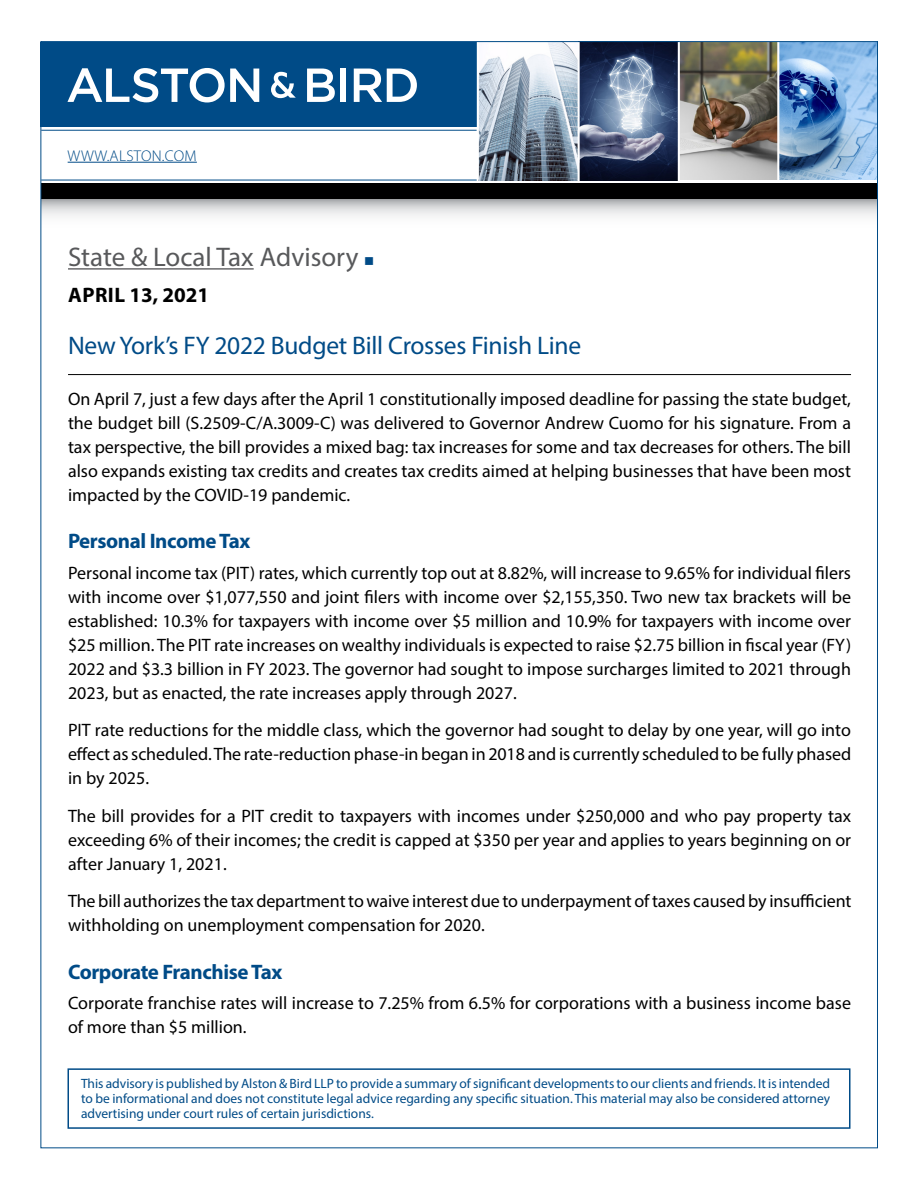
<style>
.page{position:relative;width:918px;height:1188px;background:#fff}
.page>*{position:absolute;margin:0;border:0;box-sizing:border-box;transform-origin:0 0}
.t1{font:27px "Myriad Pro";color:#58595b}
.t2{font:25.5px "Myriad Pro";letter-spacing:-.01em;color:#004b87}
.t3{font:700 21px "Myriad Pro";letter-spacing:-.02em;color:#004b87}
.t4{font:700 21px "Myriad Pro";letter-spacing:.01em;color:#000}
.t5{font:18px/24px "Myriad Pro";color:#000;text-align:justify}
.t6{font:300 15.6px "Myriad Pro";letter-spacing:.02em;color:#004b87}
.t7{font:13.5px/15px "Myriad Pro";color:#004b87;text-align:justify}
.s1{color:#004b87}
</style>
<div class="page">
<svg style="left:42px;top:199px;width:834px;height:17px"></svg>
<div style="left:40px;top:42px;width:836px;height:85px;background:#004b87"></div>
<hr style="left:41px;top:130px;width:436px;height:1px;background:#004b87">
<hr style="left:41px;top:180px;width:436px;height:1px;background:#004b87">
<div style="left:41px;top:183px;width:837px;height:16px;background:#000"></div>
<img style="left:479px;top:43px;width:397px;height:137px">
<hr style="left:578px;top:42px;width:2px;height:139px;background:#fff">
<hr style="left:678px;top:42px;width:2px;height:139px;background:#fff">
<hr style="left:777px;top:42px;width:2px;height:139px;background:#fff">
<hr style="left:477px;top:41px;width:2px;height:139px;background:#fff">
<svg style="left:67px;top:68px;width:192px;height:35px"></svg>
<svg style="left:271px;top:72px;width:25px;height:26px"></svg>
<svg style="left:307px;top:69px;width:28px;height:33px"></svg>
<div style="left:341px;top:69px;width:5px;height:33px;background:#fff"></div>
<svg style="left:354px;top:69px;width:63px;height:33px"></svg>
<hr style="left:68px;top:162px;width:129px;height:1px;background:#004b87">
<div style="left:68px;top:1068px;width:782px;height:61px;border:2px solid #004b87"></div>
<hr style="left:68px;top:268px;width:186px;height:2px;background:#58595b">
<hr style="left:68px;top:374px;width:783px;height:1px;background:#000">
<p class="t6" style="left:68px;top:147px;width:131px">WWW.ALSTON.COM</p>
<h1 class="t1" style="left:68px;top:240px;width:308px">State &amp; Local Tax Advisory <span class="s1">■</span></h1>
<p class="t4" style="left:68px;top:281px;width:142px">APRIL 13, 2021</p>
<h2 class="t2" style="left:68px;top:330px;width:515px">New York’s FY 2022 Budget Bill Crosses Finish Line</h2>
<p class="t5" style="left:68px;top:387px;width:785px">On April 7, just a few days after the April 1 constitutionally imposed deadline for passing the state budget, the budget bill (S.2509-C/A.3009-C) was delivered to Governor Andrew Cuomo for his signature. From a tax perspective, the bill provides a mixed bag: tax increases for some and tax decreases for others. The bill also expands existing tax credits and creates tax credits aimed at helping businesses that have been most impacted by the COVID-19 pandemic.</p>
<p class="t3" style="left:68px;top:527px;width:184px">Personal Income Tax</p>
<p class="t5" style="left:68px;top:561px;width:785px">Personal income tax (PIT) rates, which currently top out at 8.82%, will increase to 9.65% for individual filers with income over $1,077,550 and joint filers with income over $2,155,350. Two new tax brackets will be established: 10.3% for taxpayers with income over $5 million and 10.9% for taxpayers with income over $25 million. The PIT rate increases on wealthy individuals is expected to raise $2.75 billion in fiscal year (FY)<br>2022 and $3.3 billion in FY 2023. The governor had sought to impose surcharges limited to 2021 through 2023, but as enacted, the rate increases apply through 2027.</p>
<p class="t5" style="left:68px;top:718px;width:785px">PIT rate reductions for the middle class, which the governor had sought to delay by one year, will go into effect as scheduled. The rate-reduction phase-in began in 2018 and is currently scheduled to be fully phased in by 2025.</p>
<p class="t5" style="left:68px;top:804px;width:785px">The bill provides for a PIT credit to taxpayers with incomes under $250,000 and who pay property tax exceeding 6% of their incomes; the credit is capped at $350 per year and applies to years beginning on or after January 1, 2021.</p>
<p class="t5" style="left:68px;top:889px;width:785px">The bill authorizes the tax department to waive interest due to underpayment of taxes caused by insufficient withholding on unemployment compensation for 2020.</p>
<p class="t3" style="left:68px;top:958px;width:216px">Corporate Franchise Tax</p>
<p class="t5" style="left:68px;top:991px;width:784px">Corporate franchise rates will increase to 7.25% from 6.5% for corporations with a business income base of more than $5 million.</p>
<p class="t7" style="left:81px;top:1076px;width:751px">This advisory is published by Alston &amp; Bird LLP to provide a summary of significant developments to our clients and friends. It is intended to be informational and does not constitute legal advice regarding any specific situation. This material may also be considered attorney advertising under court rules of certain jurisdictions.</p>
</div>
